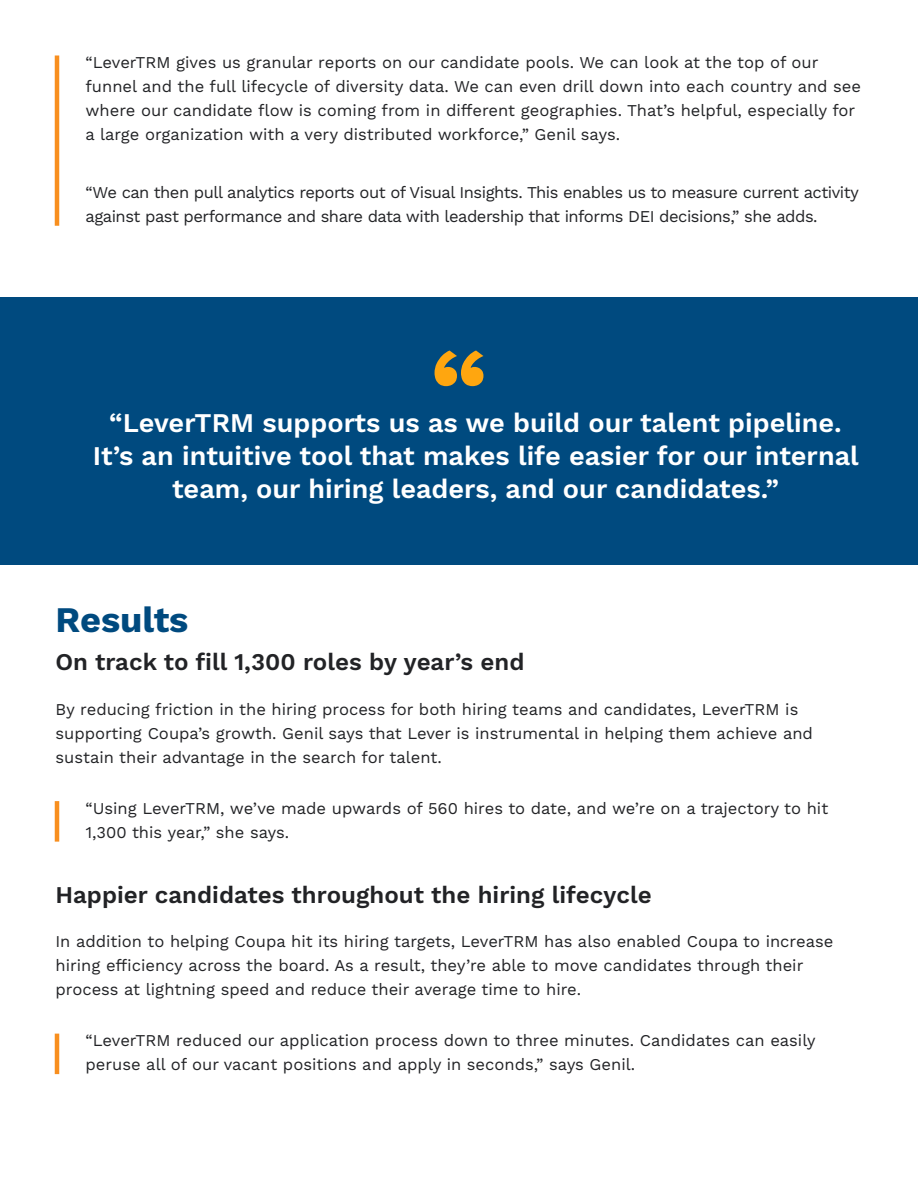
<style>
.page{position:relative;width:918px;height:1188px;background:#fff}
.page>*{position:absolute;margin:0;border:0;box-sizing:border-box;transform-origin:0 0}
.t1{font:700 36px "Work Sans";color:#004a7f}
.t2{font:600 27px/33px "Work Sans";color:#fff;text-align:center}
.t3{font:600 24px "Work Sans";color:#222326}
.t4{font:16.5px/24px "Work Sans";color:#222326}
.t5{font:16.5px/24px "Work Sans";letter-spacing:-.03em;color:#222326}
</style>
<div class="page">
<hr style="left:55px;top:55px;width:4px;height:171px;background:#f88f1f">
<hr style="left:55px;top:801px;width:4px;height:41px;background:#f88f1f">
<hr style="left:55px;top:1034px;width:4px;height:40px;background:#f88f1f">
<div style="left:0;top:297px;width:918px;height:268px;background:#004a7f"></div>
<svg style="left:435px;top:351px;width:48px;height:35px"></svg>
<p class="t4" style="left:86px;top:52px;width:777px">“LeverTRM gives us granular reports on our candidate pools. We can look at the top of our funnel and the full lifecycle of diversity data. We can even drill down into each country and see where our candidate flow is coming from in different geographies. That’s helpful, especially for a large organization with a very distributed workforce,” Genil says.</p>
<p class="t5" style="left:86px;top:181px;width:775px">“We can then pull analytics reports out of Visual Insights. This enables us to measure current activity against past performance and share data with leadership that informs DEI decisions,” she adds.</p>
<h2 class="t2" style="left:93px;top:409px;width:768px">“LeverTRM supports us as we build our talent pipeline.<br>It’s an intuitive tool that makes life easier for our internal team, our hiring leaders, and our candidates.”</h2>
<h1 class="t1" style="left:56px;top:606px;width:135px">Results</h1>
<h3 class="t3" style="left:56px;top:653px;width:471px">On track to fill 1,300 roles by year’s end</h3>
<p class="t4" style="left:56px;top:698px;width:759px">By reducing friction in the hiring process for both hiring teams and candidates, LeverTRM is supporting Coupa’s growth. Genil says that Lever is instrumental in helping them achieve and sustain their advantage in the search for talent.</p>
<p class="t4" style="left:85px;top:797px;width:744px">“Using LeverTRM, we’ve made upwards of 560 hires to date, and we’re on a trajectory to hit<br>1,300 this year,” she says.</p>
<h3 class="t3" style="left:56px;top:885px;width:598px">Happier candidates throughout the hiring lifecycle</h3>
<p class="t4" style="left:56px;top:931px;width:779px">In addition to helping Coupa hit its hiring targets, LeverTRM has also enabled Coupa to increase hiring efficiency across the board. As a result, they’re able to move candidates through their process at lightning speed and reduce their average time to hire.</p>
<p class="t4" style="left:85px;top:1030px;width:732px">“LeverTRM reduced our application process down to three minutes. Candidates can easily peruse all of our vacant positions and apply in seconds,” says Genil.</p>
</div>
